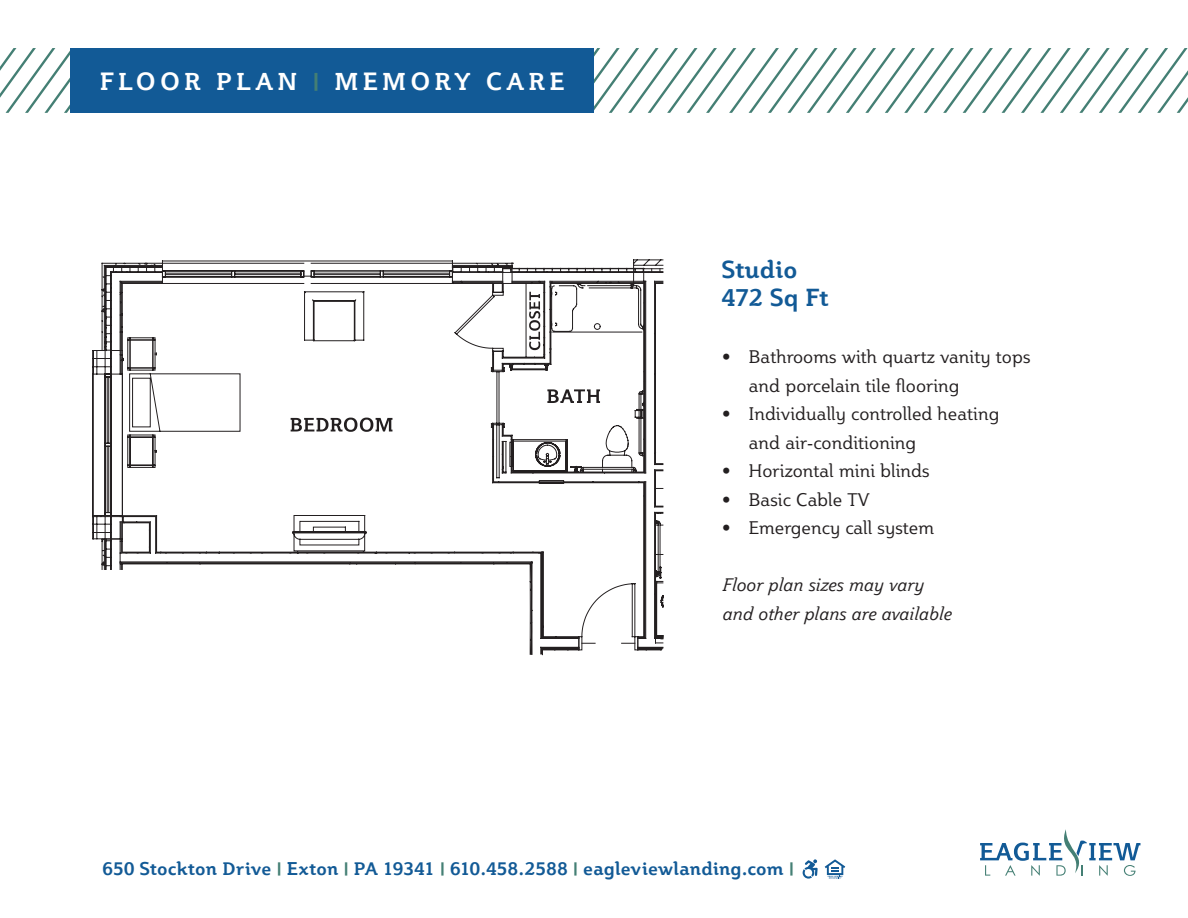
<style>
.page{position:relative;width:1188px;height:918px;background:#fff}
.page>*{position:absolute;margin:0;border:0;box-sizing:border-box;transform-origin:0 0}
.t1{font:700 24.3px "Plume";letter-spacing:.175em;color:#fff}
.t2{font:700 24px/28.5px "Plume";letter-spacing:.005em;color:#125a96}
.t3{font:18px/28.5px "Plume";letter-spacing:.005em;color:#231f20}
.t4{font:700 18px "Plume";letter-spacing:.015em;color:#125a96}
.t5{font:italic 18px/28.5px "Plume";letter-spacing:.005em;color:#231f20}
.s1{color:#447f74}
</style>
<div class="page">
<svg style="left:980px;top:829px;width:160px;height:47px"></svg>
<svg style="left:803px;top:859px;width:15px;height:20px"></svg>
<svg style="left:825px;top:859px;width:20px;height:20px"></svg>
<svg style="left:756px;top:48px;width:432px;height:65px"></svg>
<svg style="left:0;top:48px;width:756px;height:65px"></svg>
<svg style="left:92px;top:262px;width:572px;height:278px"></svg>
<svg style="left:161px;top:260px;width:389px;height:22px"></svg>
<svg style="left:110px;top:282px;width:554px;height:288px"></svg>
<svg style="left:291px;top:418px;width:101px;height:14px"></svg>
<svg style="left:529px;top:292px;width:11px;height:58px"></svg>
<svg style="left:510px;top:367px;width:154px;height:277px"></svg>
<div style="left:70px;top:48px;width:524px;height:65px;background:#125a96"></div>
<h1 class="t1" style="left:100px;top:66px;width:466px">FLOOR PLAN <span class="s1">|</span> MEMORY CARE</h1>
<h2 class="t2" style="left:722px;top:254px;width:108px">Studio<br>472 Sq Ft</h2>
<p class="t3" style="left:749px;top:342px;width:283px;text-indent:-27px">• Bathrooms with quartz vanity tops and porcelain tile flooring</p>
<p class="t3" style="left:749px;top:399px;width:252px;text-indent:-27px">• Individually controlled heating and air-conditioning</p>
<p class="t3" style="left:722px;top:456px;width:209px">• Horizontal mini blinds</p>
<p class="t3" style="left:722px;top:485px;width:149px">• Basic Cable TV</p>
<p class="t3" style="left:722px;top:513px;width:214px">• Emergency call system</p>
<p class="t5" style="left:722px;top:570px;width:231px">Floor plan sizes may vary and other plans are available</p>
<p class="t4" style="left:103px;top:857px;width:693px">650 Stockton Drive <span class="s1">|</span> Exton <span class="s1">|</span> PA 19341 <span class="s1">|</span> 610.458.2588 <span class="s1">|</span> eagleviewlanding.com <span class="s1">|</span></p>
</div>
